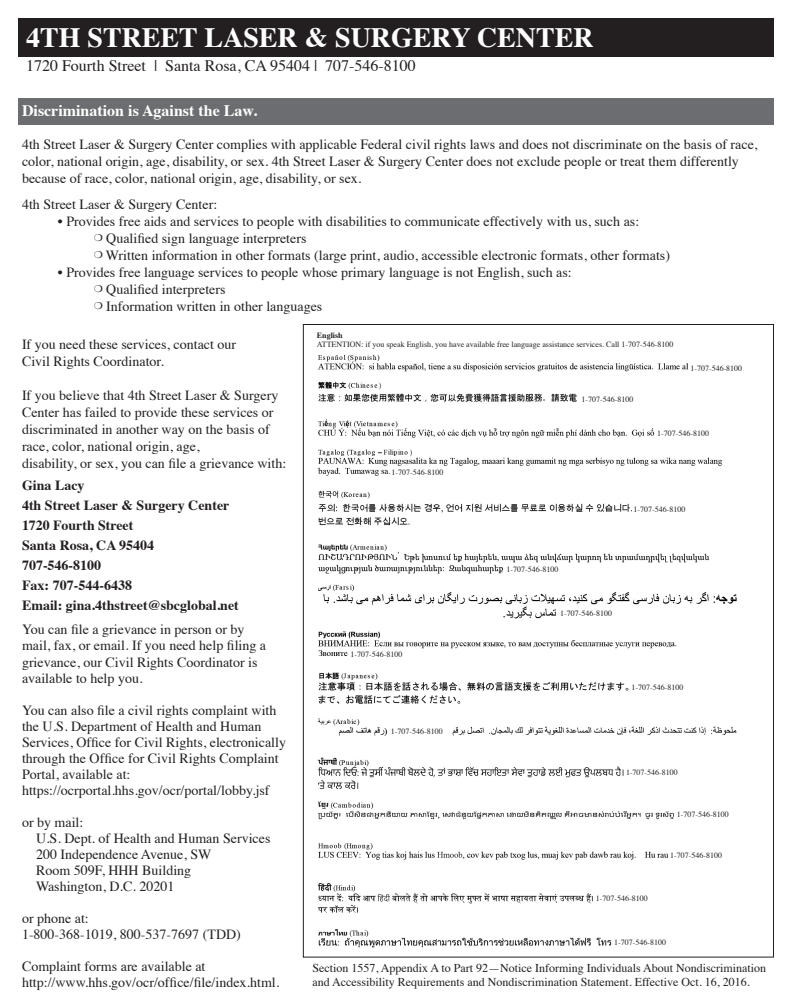
<style>
.page{position:relative;width:792px;height:1008px;background:#fff}
.page>*{position:absolute;margin:0;border:0;box-sizing:border-box;transform-origin:0 0}
.t1{font:700 28px "Times";color:#fff}
.t2{font:16px "Times";color:#231f20}
.t3{font:700 16px "Times";color:#fff}
.t4{font:14px/17px "Times";color:#231f20}
.t5{font:700 14px/20px "Times";color:#231f20}
.t6{font:12px/14.4px "Times";color:#231f20}
.t7{font:9.2px "Times";color:#231f20}
.t8{font:8px "Times";color:#231f20}
.t9{font:700 8px "Times";color:#231f20}
</style>
<div class="page">
<div style="left:18px;top:18px;width:756px;height:38px;background:#231f20"></div>
<div style="left:18px;top:98px;width:756px;height:27px;background:#6c6d70"></div>
<img style="left:317px;top:354px;width:420px;height:594px">
<p class="t1" style="left:26px;top:11px;width:569px">4TH STREET LASER &amp; SURGERY CENTER</p>
<p class="t2" style="left:26px;top:51px;width:391px">1720 Fourth Street | Santa Rosa, CA 95404 | 707-546-8100</p>
<p class="t3" style="left:22px;top:95px;width:237px">Discrimination is Against the Law.</p>
<p class="t4" style="left:22px;top:134px;width:737px">4th Street Laser &amp; Surgery Center complies with applicable Federal civil rights laws and does not discriminate on the basis of race, color, national origin, age, disability, or sex. 4th Street Laser &amp; Surgery Center does not exclude people or treat them differently because of race, color, national origin, age, disability, or sex.</p>
<p class="t4" style="left:22px;top:194px;width:197px">4th Street Laser &amp; Surgery Center:</p>
<p class="t4" style="left:58px;top:211px;width:583px">• Provides free aids and services to people with disabilities to communicate effectively with us, such as:</p>
<p class="t4" style="left:106px;top:228px;width:202px">Qualified sign language interpreters</p>
<p class="t4" style="left:106px;top:245px;width:566px">Written information in other formats (large print, audio, accessible electronic formats, other formats)</p>
<p class="t4" style="left:58px;top:262px;width:515px">• Provides free language services to people whose primary language is not English, such as:</p>
<p class="t4" style="left:106px;top:279px;width:121px">Qualified interpreters</p>
<p class="t4" style="left:106px;top:296px;width:218px">Information written in other languages</p>
<p class="t4" style="left:22px;top:334px;width:216px">If you need these services, contact our</p>
<p class="t4" style="left:22px;top:351px;width:143px">Civil Rights Coordinator.</p>
<p class="t4" style="left:22px;top:385px;width:258px">If you believe that 4th Street Laser &amp; Surgery Center has failed to provide these services or discriminated in another way on the basis of race, color, national origin, age,</p>
<p class="t4" style="left:22px;top:453px;width:266px">disability, or sex, you can file a grievance with:</p>
<p class="t5" style="left:22px;top:474px;width:209px">Gina Lacy<br>4th Street Laser &amp; Surgery Center</p>
<p class="t5" style="left:22px;top:514px;width:113px">1720 Fourth Street</p>
<p class="t5" style="left:22px;top:534px;width:134px">Santa Rosa, CA 95404</p>
<p class="t5" style="left:22px;top:554px;width:218px">707-546-8100<br>Fax: 707-544-6438<br>Email: gina.4thstreet@sbcglobal.net</p>
<p class="t4" style="left:22px;top:620px;width:246px;line-height:16.3px">You can file a grievance in person or by mail, fax, or email. If you need help filing a grievance, our Civil Rights Coordinator is available to help you.</p>
<p class="t4" style="left:22px;top:701px;width:266px;line-height:16px">You can also file a civil rights complaint with the U.S. Department of Health and Human Services, Office for Civil Rights, electronically through the Office for Civil Rights Complaint Portal, available at:</p>
<p class="t4" style="left:22px;top:781px;width:249px">https://ocrportal.hhs.gov/ocr/portal/lobby.jsf</p>
<p class="t4" style="left:22px;top:813px;width:63px">or by mail:</p>
<p class="t4" style="left:36px;top:829px;width:236px">U.S. Dept. of Health and Human Services</p>
<p class="t4" style="left:36px;top:845px;width:177px">200 Independence Avenue, SW</p>
<p class="t4" style="left:36px;top:861px;width:157px">Room 509F, HHH Building</p>
<p class="t4" style="left:36px;top:877px;width:140px">Washington, D.C. 20201</p>
<p class="t4" style="left:22px;top:909px;width:68px">or phone at:</p>
<p class="t4" style="left:22px;top:925px;width:220px">1-800-368-1019, 800-537-7697 (TDD)</p>
<p class="t4" style="left:22px;top:957px;width:185px">Complaint forms are available at</p>
<p class="t4" style="left:22px;top:973px;width:259px">http://www.hhs.gov/ocr/office/file/index.html.</p>
<p class="t9" style="left:317px;top:327px;width:27px">English</p>
<p class="t8" style="left:317px;top:337px;width:358px">ATTENTION: if you speak English, you have available free language assistance services. Call 1-707-546-8100</p>
<p class="t8" style="left:379px;top:378px;width:4px">)</p>
<p class="t8" style="left:581px;top:392px;width:53px">1-707-546-8100</p>
<p class="t8" style="left:690px;top:361px;width:53px">1-707-546-8100</p>
<p class="t8" style="left:410px;top:445px;width:4px">)</p>
<p class="t8" style="left:392px;top:465px;width:53px">1-707-546-8100</p>
<p class="t8" style="left:350px;top:647px;width:53px">1-707-546-8100</p>
<p class="t8" style="left:391px;top:724px;width:53px">1-707-546-8100</p>
<p class="t8" style="left:657px;top:426px;width:53px">1-707-546-8100</p>
<p class="t8" style="left:507px;top:562px;width:53px">1-707-546-8100</p>
<p class="t8" style="left:560px;top:606px;width:53px">1-707-546-8100</p>
<p class="t8" style="left:633px;top:502px;width:53px">1-707-546-8100</p>
<p class="t8" style="left:632px;top:680px;width:53px">1-707-546-8100</p>
<p class="t8" style="left:626px;top:765px;width:53px">1-707-546-8100</p>
<p class="t8" style="left:677px;top:807px;width:53px">1-707-546-8100</p>
<p class="t8" style="left:670px;top:847px;width:53px">1-707-546-8100</p>
<p class="t8" style="left:596px;top:890px;width:53px">1-707-546-8100</p>
<p class="t8" style="left:614px;top:934px;width:53px">1-707-546-8100</p>
<p class="t7" style="left:638px;top:934px;width:61px">1-831-372-2169</p>
<p class="t6" style="left:312px;top:960px;width:455px">Section 1557, Appendix A to Part 92—Notice Informing Individuals About Nondiscrimination and Accessibility Requirements and Nondiscrimination Statement. Effective Oct. 16, 2016.</p>
</div>
